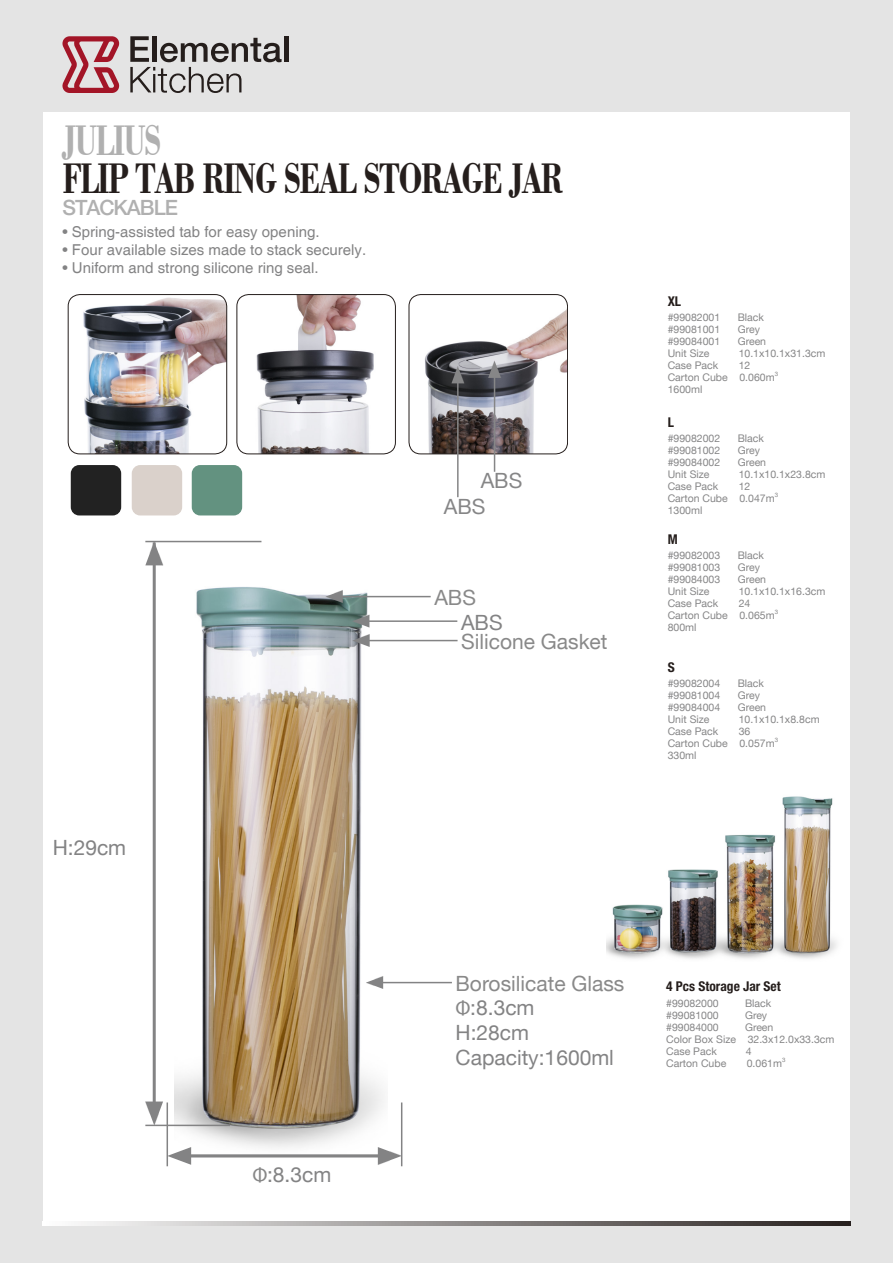
<style>
.page{position:relative;width:893px;height:1263px;background:#e4e4e4}
.page>*{position:absolute;margin:0;border:0;box-sizing:border-box;transform-origin:0 0}
.t1{font:700 45px "Bodoni BT";letter-spacing:-.05em;color:#251e1c;scale:.7 1}
.t2{font:700 45px "Bodoni BT";letter-spacing:-.05em;color:#b0b0b0;scale:.7 1}
.t3{font:21px/24.3px "Helvetica Neue LT";color:#838384}
.t4{font:21px "Helvetica Neue LT";color:#898989}
.t5{font:500 21px "Helvetica Neue LT";letter-spacing:-.05em;color:#b0b0b0}
.t6{font:21px/26.1px "Helvetica Neue LT";color:#868687}
.t7{font:15px "Helvetica";color:#838384}
.t8{font:700 condensed 13.5px "Helvetica Neue";color:#251e1c}
.t9{font:10.5px/12px "Helvetica Neue LT";color:#868687}
.t10{font:6.15px "Helvetica Neue LT";color:#868687}
.s1{font-family:"Myriad Pro";color:#878787}
.s2{color:#898989}
</style>
<div class="page">
<div style="left:44px;top:112px;width:806px;height:1110px;background:#fff"></div>
<div style="left:71px;top:465px;width:50px;height:50px;background:#222;border-radius:8px"></div>
<div style="left:192px;top:465px;width:50px;height:50px;background:#639280;border-radius:8px"></div>
<div style="left:132px;top:465px;width:50px;height:50px;background:#dad1cb;border-radius:8px"></div>
<img style="left:175px;top:587px;width:212px;height:571px">
<svg style="left:42px;top:1222px;width:808px;height:4px;background:#938f8e"></svg>
<svg style="left:62px;top:36px;width:58px;height:57px"></svg>
<hr style="left:284px;top:36px;width:4px;height:26px;background:#251e1c">
<svg style="left:130px;top:36px;width:152px;height:57px"></svg>
<svg style="left:366px;top:976px;width:17px;height:13px"></svg>
<hr style="left:381px;top:982px;width:71px;height:1px;background:#838384">
<hr style="left:339px;top:596px;width:92px;height:1px;background:#838384">
<svg style="left:326px;top:590px;width:17px;height:13px"></svg>
<hr style="left:365px;top:620px;width:92px;height:2px;background:#838384">
<svg style="left:352px;top:615px;width:17px;height:12px"></svg>
<hr style="left:365px;top:640px;width:93px;height:1px;background:#838384">
<svg style="left:352px;top:634px;width:18px;height:13px"></svg>
<hr style="left:167px;top:1102px;width:1px;height:64px;background:#838384">
<hr style="left:145px;top:1124px;width:85px;height:2px;background:#838384">
<hr style="left:401px;top:1102px;width:1px;height:64px;background:#838384">
<hr style="left:183px;top:1154px;width:206px;height:3px;background:#838384">
<svg style="left:168px;top:1147px;width:23px;height:18px"></svg>
<svg style="left:378px;top:1147px;width:23px;height:18px"></svg>
<hr style="left:153px;top:542px;width:3px;height:560px;background:#838384">
<hr style="left:145px;top:541px;width:116px;height:1px;background:#838384">
<svg style="left:145px;top:541px;width:18px;height:24px"></svg>
<svg style="left:145px;top:1101px;width:18px;height:24px"></svg>
<img style="left:607px;top:796px;width:230px;height:163px">
<img style="left:68px;top:295px;width:159px;height:159px">
<div style="left:68px;top:294px;width:159px;height:160px;border:1px solid #251e1c;border-radius:12px"></div>
<img style="left:238px;top:295px;width:157px;height:159px">
<div style="left:236px;top:294px;width:160px;height:160px;border:1px solid #251e1c;border-radius:12px"></div>
<img style="left:409px;top:295px;width:159px;height:159px">
<div style="left:409px;top:294px;width:159px;height:160px;border:1px solid #251e1c;border-radius:12px"></div>
<hr style="left:494px;top:374px;width:1px;height:98px;background:#868687">
<svg style="left:488px;top:361px;width:13px;height:17px"></svg>
<hr style="left:457px;top:380px;width:2px;height:117px;background:#868687">
<svg style="left:451px;top:366px;width:13px;height:17px"></svg>
<h1 class="t2" style="left:62px;top:112px;width:143px">JULIUS</h1>
<h1 class="t1" style="left:62px;top:150px;width:717px">FLIP TAB RING SEAL STORAGE JAR</h1>
<h2 class="t5" style="left:62px;top:195px;width:117px">STACKABLE</h2>
<h3 class="t7" style="left:62px;top:223px;width:259px">• Spring-assisted tab for easy opening.</h3>
<h3 class="t7" style="left:62px;top:241px;width:305px">• Four available sizes made to stack securely.</h3>
<h3 class="t7" style="left:62px;top:259px;width:258px">• Uniform and strong silicone ring seal.</h3>
<h2 class="t6" style="left:444px;top:467px;width:80px;text-indent:37px">ABS<br>ABS</h2>
<h2 class="t3" style="left:53px;top:835px;width:75px">H:29cm</h2>
<h2 class="t4" style="left:434px;top:585px;width:43px">ABS</h2>
<h2 class="t3" style="left:461px;top:610px;width:43px">ABS</h2>
<h2 class="t4" style="left:461px;top:629px;width:148px">Silicone Gasket</h2>
<p class="t8" style="left:668px;top:293px;width:15px">XL</p>
<p class="t9" style="left:668px;top:311px;width:54px">#99082001</p>
<p class="t9" style="left:738px;top:311px;width:28px">Black</p>
<p class="t9" style="left:668px;top:323px;width:54px">#99081001</p>
<p class="t9" style="left:738px;top:323px;width:24px">Grey</p>
<p class="t9" style="left:668px;top:335px;width:54px">#99084001</p>
<p class="t9" style="left:738px;top:335px;width:30px">Green</p>
<p class="t9" style="left:668px;top:347px;width:43px">Unit Size</p>
<p class="t9" style="left:739px;top:347px;width:88px">10.1x10.1x31.3cm</p>
<p class="t9" style="left:668px;top:359px;width:52px">Case Pack</p>
<p class="t9" style="left:668px;top:359px;width:108px;text-indent:71px">12<br>Carton Cube 0.060m</p>
<p class="t10" style="left:775px;top:370px;width:5px">3</p>
<p class="t9" style="left:668px;top:383px;width:36px">1600ml</p>
<p class="t8" style="left:668px;top:414px;width:8px">L</p>
<p class="t9" style="left:668px;top:432px;width:54px">#99082002</p>
<p class="t9" style="left:738px;top:432px;width:28px">Black</p>
<p class="t9" style="left:668px;top:444px;width:54px">#99081002</p>
<p class="t9" style="left:738px;top:444px;width:24px">Grey</p>
<p class="t9" style="left:668px;top:456px;width:54px">#99084002</p>
<p class="t9" style="left:738px;top:456px;width:30px">Green</p>
<p class="t9" style="left:668px;top:468px;width:43px">Unit Size</p>
<p class="t9" style="left:739px;top:468px;width:88px">10.1x10.1x23.8cm</p>
<p class="t9" style="left:668px;top:480px;width:52px">Case Pack</p>
<p class="t9" style="left:668px;top:480px;width:108px;text-indent:71px">12<br>Carton Cube 0.047m</p>
<p class="t10" style="left:775px;top:491px;width:5px">3</p>
<p class="t9" style="left:668px;top:504px;width:36px">1300ml</p>
<p class="t8" style="left:668px;top:531px;width:11px">M</p>
<p class="t9" style="left:668px;top:549px;width:54px">#99082003</p>
<p class="t9" style="left:738px;top:549px;width:28px">Black</p>
<p class="t9" style="left:668px;top:561px;width:54px">#99081003</p>
<p class="t9" style="left:738px;top:561px;width:24px">Grey</p>
<p class="t9" style="left:668px;top:573px;width:54px">#99084003</p>
<p class="t9" style="left:738px;top:573px;width:30px">Green</p>
<p class="t9" style="left:668px;top:585px;width:43px">Unit Size</p>
<p class="t9" style="left:739px;top:585px;width:88px">10.1x10.1x16.3cm</p>
<p class="t9" style="left:668px;top:597px;width:52px">Case Pack</p>
<p class="t9" style="left:668px;top:597px;width:108px;text-indent:71px">24<br>Carton Cube 0.065m</p>
<p class="t10" style="left:775px;top:608px;width:5px">3</p>
<p class="t9" style="left:668px;top:621px;width:30px">800ml</p>
<p class="t8" style="left:668px;top:659px;width:9px">S</p>
<p class="t9" style="left:668px;top:677px;width:54px">#99082004</p>
<p class="t9" style="left:738px;top:677px;width:28px">Black</p>
<p class="t9" style="left:668px;top:689px;width:54px">#99081004</p>
<p class="t9" style="left:738px;top:689px;width:24px">Grey</p>
<p class="t9" style="left:668px;top:701px;width:54px">#99084004</p>
<p class="t9" style="left:738px;top:701px;width:30px">Green</p>
<p class="t9" style="left:668px;top:713px;width:43px">Unit Size</p>
<p class="t9" style="left:739px;top:713px;width:82px">10.1x10.1x8.8cm</p>
<p class="t9" style="left:668px;top:725px;width:52px">Case Pack</p>
<p class="t9" style="left:668px;top:725px;width:108px;text-indent:71px">36<br>Carton Cube 0.057m</p>
<p class="t10" style="left:775px;top:736px;width:5px">3</p>
<p class="t9" style="left:668px;top:749px;width:30px">330ml</p>
<h2 class="t3" style="left:252px;top:1162px;width:80px"><span class="s1">Φ</span>:8.3cm</h2>
<h2 class="t3" style="left:456px;top:971px;width:170px"><span class="s2">Borosilicate Glass<br></span><span class="s1">Φ</span>:8.3cm<br>H:28cm<br>Capacity:1600ml</h2>
<p class="t8" style="left:666px;top:978px;width:116px">4 Pcs Storage Jar Set</p>
<p class="t9" style="left:666px;top:997px;width:54px">#99082000</p>
<p class="t9" style="left:745px;top:997px;width:28px">Black</p>
<p class="t9" style="left:666px;top:1009px;width:54px">#99081000</p>
<p class="t9" style="left:745px;top:1009px;width:24px">Grey</p>
<p class="t9" style="left:666px;top:1021px;width:54px">#99084000</p>
<p class="t9" style="left:666px;top:1021px;width:170px;text-indent:79px">Green<br>Color Box Size 32.3x12.0x33.3cm<br>Case Pack</p>
<p class="t9" style="left:746px;top:1045px;width:7px">4</p>
<p class="t9" style="left:666px;top:1057px;width:62px">Carton Cube</p>
<p class="t9" style="left:747px;top:1057px;width:37px">0.061m</p>
<p class="t10" style="left:782px;top:1056px;width:5px">3</p>
</div>
